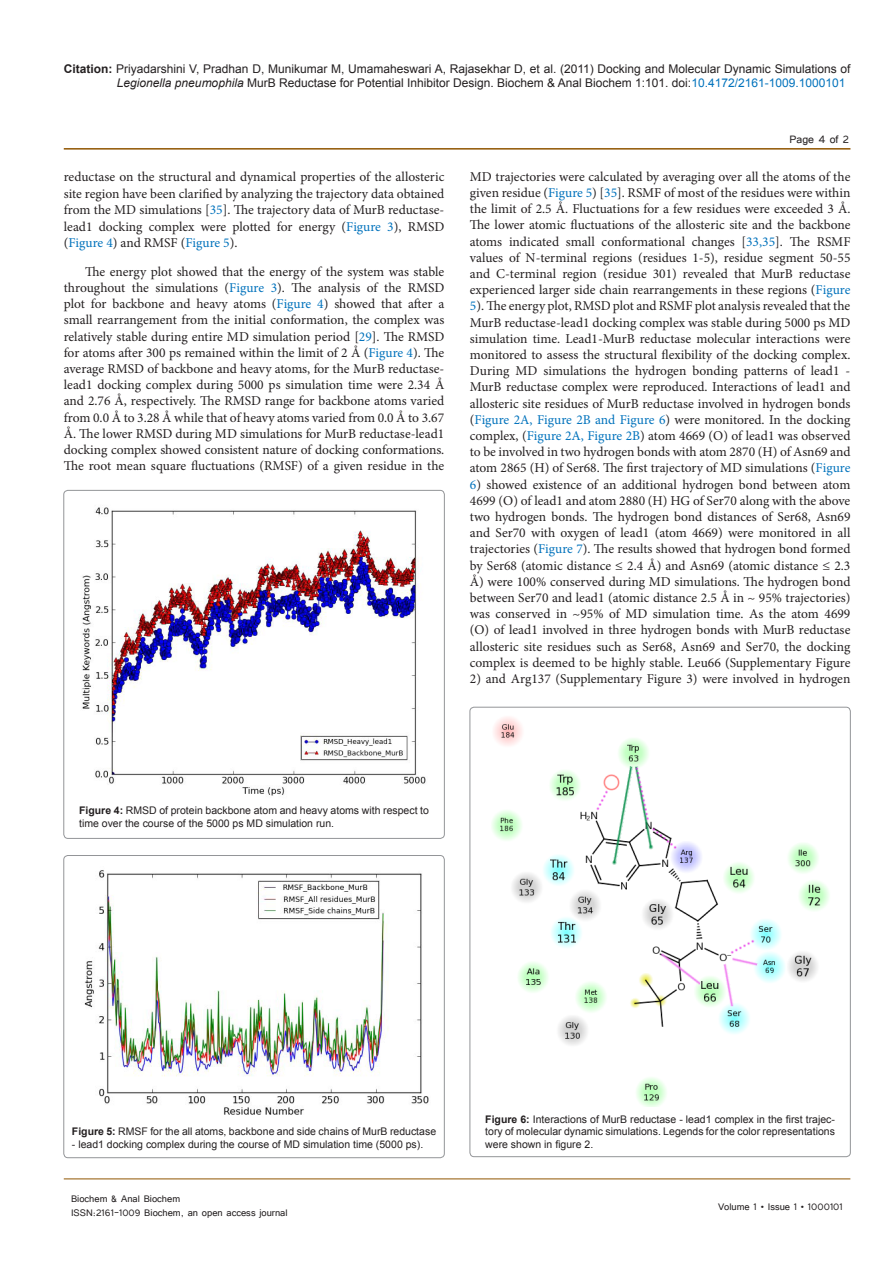
<style>
.page{position:relative;width:893px;height:1263px;background:#fff}
.page>*{position:absolute;margin:0;border:0;box-sizing:border-box;transform-origin:0 0}
.t1{font:13.5px/16.2px "Minion Pro";color:#231f20;text-align:justify}
.t2{font:13.5px "Tunga";color:#231f20}
.t3{font:12px/14.4px "Arial";color:#231f20}
.t4{font:12px/14.4px "Tunga";color:#231f20}
.t5{font:10.5px/12.6px "Arial";color:#231f20}
.s1{font-weight:700}
.s2{font-style:italic}
.s3{color:#0072bc}
</style>
<div class="page">
<hr style="left:64px;top:148px;width:786px;height:2px;background:#905500">
<hr style="left:64px;top:1179px;width:786px;height:1px;background:#905500">
<img style="left:82px;top:507px;width:344px;height:289px">
<div style="left:64px;top:490px;width:380px;height:348px;border:1px solid #939598;border-radius:4px"></div>
<img style="left:84px;top:870px;width:345px;height:245px">
<div style="left:64px;top:855px;width:380px;height:303px;border:1px solid #939598;border-radius:4px"></div>
<img style="left:492px;top:717px;width:337px;height:389px">
<p class="t3" style="left:117px;top:61px;width:735px;text-indent:-53px"><span class="s1">Citation:</span> Priyadarshini V, Pradhan D, Munikumar M, Umamaheswari A, Rajasekhar D, et al. (2011) Docking and Molecular Dynamic Simulations of<br><span class="s2">Legionella pneumophila</span> MurB Reductase for Potential Inhibitor Design. Biochem &amp; Anal Biochem 1:101. doi:<span class="s3">10.4172/2161-1009.1000101</span></p>
<p class="t1" style="left:64px;top:168px;width:382px">reductase on the structural and dynamical properties of the allosteric site region have been clarified by analyzing the trajectory data obtained from the MD simulations [<span class="s3">35</span>]. The trajectory data of MurB reductase&shy;lead1 docking complex were plotted for energy (<span class="s3">Figure 3</span>), RMSD (<span class="s3">Figure 4</span>) and RMSF (<span class="s3">Figure 5</span>).</p>
<p class="t1" style="left:64px;top:263px;width:382px;text-indent:21px">The energy plot showed that the energy of the system was stable throughout the simulations (<span class="s3">Figure 3</span>). The analysis of the RMSD plot for backbone and heavy atoms (<span class="s3">Figure 4</span>) showed that after a small rearrangement from the initial conformation, the complex was relatively stable during entire MD simulation period [<span class="s3">29</span>]. The RMSD for atoms after 300 ps remained within the limit of 2 Å (<span class="s3">Figure 4</span>). The average RMSD of backbone and heavy atoms, for the MurB reductase&shy;lead1 docking complex during 5000 ps simulation time were 2.34 Å and 2.76 Å, respectively. The RMSD range for backbone atoms varied from 0.0 Å to 3.28 Å while that of heavy atoms varied from 0.0 Å to 3.67<br>Å. The lower RMSD during MD simulations for MurB reductase-lead1 docking complex showed consistent nature of docking conformations.<br>The root mean square fluctuations (RMSF) of a given residue in the</p>
<p class="t2" style="left:790px;top:131px;width:61px">Page 4 of 2</p>
<p class="t1" style="left:470px;top:168px;width:382px">MD trajectories were calculated by averaging over all the atoms of the given residue (<span class="s3">Figure 5</span>) [<span class="s3">35</span>]. RSMF of most of the residues were within the limit of 2.5 Å. Fluctuations for a few residues were exceeded 3 Å.<br>The lower atomic fluctuations of the allosteric site and the backbone atoms indicated small conformational changes [<span class="s3">33,35</span>]. The RSMF values of N-terminal regions (residues 1-5), residue segment 50-55 and C-terminal region (residue 301) revealed that MurB reductase experienced larger side chain rearrangements in these regions (<span class="s3">Figure 5</span>). The energy plot, RMSD plot and RSMF plot analysis revealed that the MurB reductase-lead1 docking complex was stable during 5000 ps MD simulation time. Lead1-MurB reductase molecular interactions were monitored to assess the structural flexibility of the docking complex.<br>During MD simulations the hydrogen bonding patterns of lead1 - MurB reductase complex were reproduced. Interactions of lead1 and allosteric site residues of MurB reductase involved in hydrogen bonds (<span class="s3">Figure 2A, Figure 2B and Figure 6</span>) were monitored. In the docking complex, (<span class="s3">Figure 2A, Figure 2B</span>) atom 4669 (O) of lead1 was observed to be involved in two hydrogen bonds with atom 2870 (H) of Asn69 and atom 2865 (H) of Ser68. The first trajectory of MD simulations (<span class="s3">Figure</span></p>
<p class="t1" style="left:470px;top:476px;width:382px"><span class="s3">6</span>) showed existence of an additional hydrogen bond between atom 4699 (O) of lead1 and atom 2880 (H) HG of Ser70 along with the above two hydrogen bonds. The hydrogen bond distances of Ser68, Asn69 and Ser70 with oxygen of lead1 (atom 4669) were monitored in all trajectories (<span class="s3">Figure 7</span>). The results showed that hydrogen bond formed by Ser68 (atomic distance ≤ 2.4 Å) and Asn69 (atomic distance ≤ 2.3<br>Å) were 100% conserved during MD simulations. The hydrogen bond between Ser70 and lead1 (atomic distance 2.5 Å in ~ 95% trajectories) was conserved in ~95% of MD simulation time. As the atom 4699 (O) of lead1 involved in three hydrogen bonds with MurB reductase allosteric site residues such as Ser68, Asn69 and Ser70, the docking complex is deemed to be highly stable. Leu66 (Supplementary Figure</p>
<p class="t1" style="left:470px;top:671px;width:382px">2) and Arg137 (Supplementary Figure 3) were involved in hydrogen</p>
<p class="t5" style="left:79px;top:804px;width:351px"><span class="s1">Figure 4:</span> RMSD of protein backbone atom and heavy atoms with respect to time over the course of the 5000 ps MD simulation run.</p>
<p class="t5" style="left:72px;top:1125px;width:366px"><span class="s1">Figure 5:</span> RMSF for the all atoms, backbone and side chains of MurB reductase</p>
<p class="t5" style="left:72px;top:1138px;width:353px">- lead1 docking complex during the course of MD simulation time (5000 ps).</p>
<p class="t4" style="left:71px;top:1190px;width:218px">Biochem &amp; Anal Biochem<br>ISSN:2161-1009 Biochem, an open access journal</p>
<p class="t5" style="left:485px;top:1113px;width:351px;text-align:justify"><span class="s1">Figure 6:</span> Interactions of MurB reductase - lead1 complex in the first trajec&shy;tory of molecular dynamic simulations. Legends for the color representations were shown in figure 2.</p>
<p class="t4" style="left:718px;top:1199px;width:126px">Volume 1 • Issue 1 • 1000101</p>
</div>
